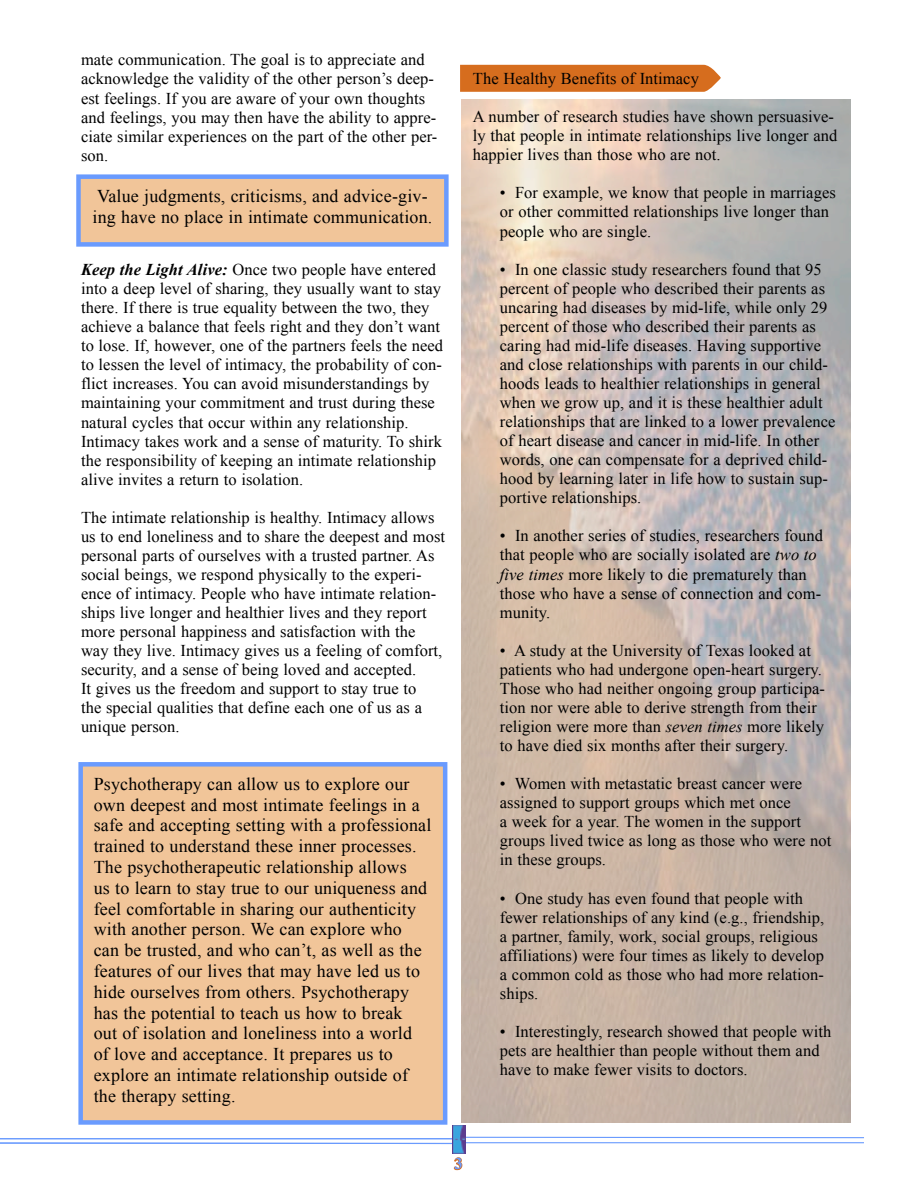
<style>
.page{position:relative;width:918px;height:1188px;background:#fff}
.page>*{position:absolute;margin:0;border:0;box-sizing:border-box;transform-origin:0 0}
.t1{font:18px/20.9px "Times New Roman";letter-spacing:.01em;color:#000}
.t2{font:16.5px/19px "Times New Roman";letter-spacing:.005em;color:#000}
.t3{font:700 16.5px "Times New Roman";color:#6a9bfe}
.s1{font-weight:700;font-style:italic}
.s2{font-style:italic}
</style>
<div class="page">
<img style="left:462px;top:99px;width:389px;height:1023px">
<div style="left:460px;top:65px;width:261px;height:27px;background:#d66d1e"></div>
<svg style="left:453px;top:1157px;width:10px;height:14px"></svg>
<hr style="left:0;top:1138px;width:454px;height:1px;background:#6a9bfe">
<svg style="left:0;top:1142px;width:452px;height:3px"></svg>
<hr style="left:459px;top:1137px;width:405px;height:1px;background:#6a9bfe">
<hr style="left:459px;top:1142px;width:405px;height:1px;background:#6a9bfe">
<img style="left:452px;top:1126px;width:14px;height:27px">
<div style="left:79px;top:177px;width:367px;height:67px;background:#f1c599"></div>
<div style="left:76px;top:174px;width:373px;height:73px;border:4px solid #6a9bfe"></div>
<div style="left:81px;top:764px;width:364px;height:358px;background:#f1c599"></div>
<div style="left:78px;top:762px;width:369px;height:363px;border:4px solid #6a9bfe"></div>
<p class="t2" style="left:81px;top:50px;width:358px">mate communication. The goal is to appreciate and acknowledge the validity of the other person’s deep&shy;est feelings. If you are aware of your own thoughts and feelings, you may then have the ability to appre&shy;ciate similar experiences on the part of the other per&shy;son.</p>
<p class="t1" style="left:93px;top:185px;width:341px">Value judgments, criticisms, and advice-giv&shy;ing have no place in intimate communication.</p>
<p class="t2" style="left:81px;top:260px;width:364px"><span class="s1">Keep the Light Alive:</span> Once two people have entered into a deep level of sharing, they usually want to stay there. If there is true equality between the two, they achieve a balance that feels right and they don’t want to lose. If, however, one of the partners feels the need to lessen the level of intimacy, the probability of con&shy;flict increases. You can avoid misunderstandings by maintaining your commitment and trust during these natural cycles that occur within any relationship.<br>Intimacy takes work and a sense of maturity. To shirk the responsibility of keeping an intimate relationship alive invites a return to isolation.</p>
<p class="t2" style="left:81px;top:508px;width:366px">The intimate relationship is healthy. Intimacy allows us to end loneliness and to share the deepest and most personal parts of ourselves with a trusted partner. As social beings, we respond physically to the experi&shy;ence of intimacy. People who have intimate relation&shy;ships live longer and healthier lives and they report more personal happiness and satisfaction with the way they live. Intimacy gives us a feeling of comfort, security, and a sense of being loved and accepted.<br>It gives us the freedom and support to stay true to<br>the special qualities that define each one of us as a unique person.</p>
<p class="t1" style="left:94px;top:773px;width:339px">Psychotherapy can allow us to explore our own deepest and most intimate feelings in a safe and accepting setting with a professional trained to understand these inner processes.<br>The psychotherapeutic relationship allows<br>us to learn to stay true to our uniqueness and feel comfortable in sharing our authenticity with another person. We can explore who can be trusted, and who can’t, as well as the features of our lives that may have led us to hide ourselves from others. Psychotherapy has the potential to teach us how to break<br>out of isolation and loneliness into a world of love and acceptance. It prepares us to explore an intimate relationship outside of the therapy setting.</p>
<p class="t2" style="left:473px;top:69px;width:228px">The Healthy Benefits of Intimacy</p>
<p class="t2" style="left:473px;top:107px;width:366px">A number of research studies have shown persuasive&shy;ly that people in intimate relationships live longer and happier lives than those who are not.</p>
<p class="t2" style="left:500px;top:183px;width:337px">• For example, we know that people in marriages or other committed relationships live longer than people who are single.</p>
<p class="t2" style="left:500px;top:259px;width:337px">• In one classic study researchers found that 95 percent of people who described their parents as uncaring had diseases by mid-life, while only 29 percent of those who described their parents as caring had mid-life diseases. Having supportive and close relationships with parents in our child&shy;hoods leads to healthier relationships in general when we grow up, and it is these healthier adult relationships that are linked to a lower prevalence of heart disease and cancer in mid-life. In other words, one can compensate for a deprived child&shy;hood by learning later in life how to sustain sup&shy;portive relationships.</p>
<p class="t2" style="left:500px;top:526px;width:325px">• In another series of studies, researchers found that people who are socially isolated are <span class="s2">two to five times</span> more likely to die prematurely than those who have a sense of connection and com&shy;munity.</p>
<p class="t2" style="left:500px;top:640px;width:327px">• A study at the University of Texas looked at patients who had undergone open-heart surgery.<br>Those who had neither ongoing group participa&shy;tion nor were able to derive strength from their religion were more than <span class="s2">seven times</span> more likely to have died six months after their surgery.</p>
<p class="t2" style="left:500px;top:774px;width:333px">• Women with metastatic breast cancer were assigned to support groups which met once<br>a week for a year. The women in the support groups lived twice as long as those who were not in these groups.</p>
<p class="t2" style="left:500px;top:888px;width:326px">• One study has even found that people with fewer relationships of any kind (e.g., friendship, a partner, family, work, social groups, religious affiliations) were four times as likely to develop a common cold as those who had more relation&shy;ships.</p>
<p class="t2" style="left:500px;top:1022px;width:333px">• Interestingly, research showed that people with pets are healthier than people without them and have to make fewer visits to doctors.</p>
<p class="t3" style="left:454px;top:1152px;width:10px">3</p>
</div>
